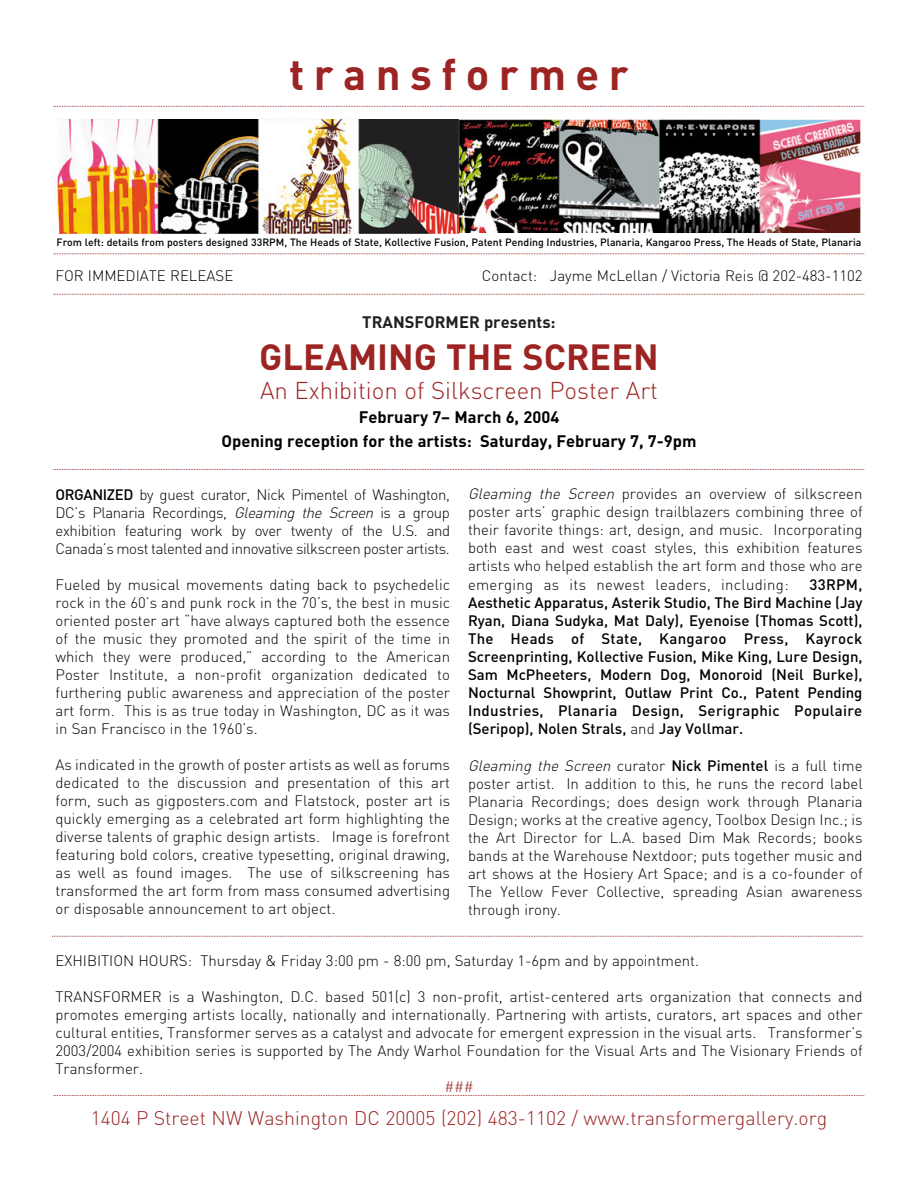
<style>
.page{position:relative;width:918px;height:1188px;background:#fff}
.page>*{position:absolute;margin:0;border:0;box-sizing:border-box;transform-origin:0 0}
.t1{font:700 43.5px "DIN";letter-spacing:.215em;color:#9c2423}
.t2{font:700 36px "DIN";color:#9c2423}
.t3{font:300 24px "DIN";color:#9c2423}
.t4{font:300 19.5px "DIN";color:#9c2423}
.t5{font:700 16.5px/24px "DIN";color:#000;text-align:center}
.t6{font:700 16.5px "DIN";color:#231f20}
.t7{font:300 15px/18px "DIN";color:#000;text-align:justify}
.t8{font:500 15px/18px "DIN";color:#000;text-align:justify}
.t9{font:300 15px "DIN";color:#9c2423}
.t10{font:500 10.5px "DIN";color:#000}
.s1{font-weight:500}
.s2{font-style:italic}
.s3{font-weight:300}
</style>
<div class="page">
<img style="left:459px;top:120px;width:403px;height:113px">
<svg style="left:54px;top:1095px;width:811px;height:1px"></svg>
<svg style="left:54px;top:106px;width:811px;height:1px"></svg>
<svg style="left:54px;top:469px;width:811px;height:1px"></svg>
<img style="left:57px;top:120px;width:402px;height:113px">
<svg style="left:52px;top:936px;width:811px;height:1px"></svg>
<svg style="left:54px;top:294px;width:811px;height:1px"></svg>
<svg style="left:54px;top:254px;width:811px;height:1px"></svg>
<h1 class="t1" style="left:289px;top:59px;width:341px">transformer</h1>
<p class="t10" style="left:57px;top:239px;width:806px">From left: details from posters designed 33RPM, The Heads of State, Kollective Fusion, Patent Pending Industries, Planaria, Kangaroo Press, The Heads of State, Planaria</p>
<p class="t7" style="left:56px;top:268px;width:179px">FOR IMMEDIATE RELEASE</p>
<p class="t7" style="left:482px;top:268px;width:382px">Contact: Jayme McLellan / Victoria Reis @ 202-483-1102</p>
<p class="t6" style="left:362px;top:317px;width:195px">TRANSFORMER presents:</p>
<h2 class="t2" style="left:259px;top:345px;width:401px">GLEAMING THE SCREEN</h2>
<h3 class="t3" style="left:260px;top:382px;width:400px">An Exhibition of Silkscreen Poster Art</h3>
<p class="t5" style="left:221px;top:407px;width:477px">February 7– March 6, 2004<br>Opening reception for the artists: Saturday, February 7, 7-9pm</p>
<p class="t7" style="left:56px;top:487px;width:396px"><span class="s1">ORGANIZED</span> by guest curator, Nick Pimentel of Washington, DC’s Planaria Recordings, <span class="s2">Gleaming the Screen</span> is a group exhibition featuring work by over twenty of the U.S. and Canada’s most talented and innovative silkscreen poster artists.</p>
<p class="t7" style="left:56px;top:577px;width:396px">Fueled by musical movements dating back to psychedelic rock in the 60’s and punk rock in the 70’s, the best in music oriented poster art “have always captured both the essence of the music they promoted and the spirit of the time in which they were produced,” according to the American Poster Institute, a non-profit organization dedicated to furthering public awareness and appreciation of the poster art form. This is as true today in Washington, DC as it was in San Francisco in the 1960’s.</p>
<p class="t7" style="left:56px;top:757px;width:396px">As indicated in the growth of poster artists as well as forums dedicated to the discussion and presentation of this art form, such as gigposters.com and Flatstock, poster art is quickly emerging as a celebrated art form highlighting the diverse talents of graphic design artists. Image is forefront featuring bold colors, creative typesetting, original drawing, as well as found images. The use of silkscreening has transformed the art form from mass consumed advertising or disposable announcement to art object.</p>
<p class="t7" style="left:468px;top:487px;width:396px"><span class="s2">Gleaming the Screen</span> provides an overview of silkscreen poster arts’ graphic design trailblazers combining three of their favorite things: art, design, and music. Incorporating both east and west coast styles, this exhibition features artists who helped establish the art form and those who are emerging as its newest leaders, including:</p>
<p class="t8" style="left:468px;top:577px;width:396px;text-indent:341px">33RPM, Aesthetic Apparatus, Asterik Studio, The Bird Machine (Jay Ryan, Diana Sudyka, Mat Daly), Eyenoise (Thomas Scott), The Heads of State, Kangaroo Press, Kayrock Screenprinting, Kollective Fusion, Mike King, Lure Design, Sam McPheeters, Modern Dog, Monoroid (Neil Burke), Nocturnal Showprint, Outlaw Print Co., Patent Pending Industries, Planaria Design, Serigraphic Populaire (Seripop), Nolen Strals, <span class="s3">and</span> Jay Vollmar.</p>
<p class="t7" style="left:468px;top:758px;width:396px"><span class="s2">Gleaming the Screen</span> curator <span class="s1">Nick Pimentel</span> is a full time poster artist. In addition to this, he runs the record label Planaria Recordings; does design work through Planaria Design; works at the creative agency, Toolbox Design Inc.; is the Art Director for L.A. based Dim Mak Records; books bands at the Warehouse Nextdoor; puts together music and art shows at the Hosiery Art Space; and is a co-founder of The Yellow Fever Collective, spreading Asian awareness through irony.</p>
<p class="t7" style="left:56px;top:954px;width:645px">EXHIBITION HOURS: Thursday &amp; Friday 3:00 pm - 8:00 pm, Saturday 1-6pm and by appointment.</p>
<p class="t7" style="left:56px;top:990px;width:809px">TRANSFORMER is a Washington, D.C. based 501(c) 3 non-profit, artist-centered arts organization that connects and promotes emerging artists locally, nationally and internationally. Partnering with artists, curators, art spaces and other cultural entities, Transformer serves as a catalyst and advocate for emergent expression in the visual arts. Transformer’s 2003/2004 exhibition series is supported by The Andy Warhol Foundation for the Visual Arts and The Visionary Friends of Transformer.</p>
<p class="t9" style="left:445px;top:1081px;width:30px">###</p>
<h3 class="t4" style="left:91px;top:1111px;width:738px">1404 P Street NW Washington DC 20005 (202) 483-1102 / www.transformergallery.org</h3>
</div>
